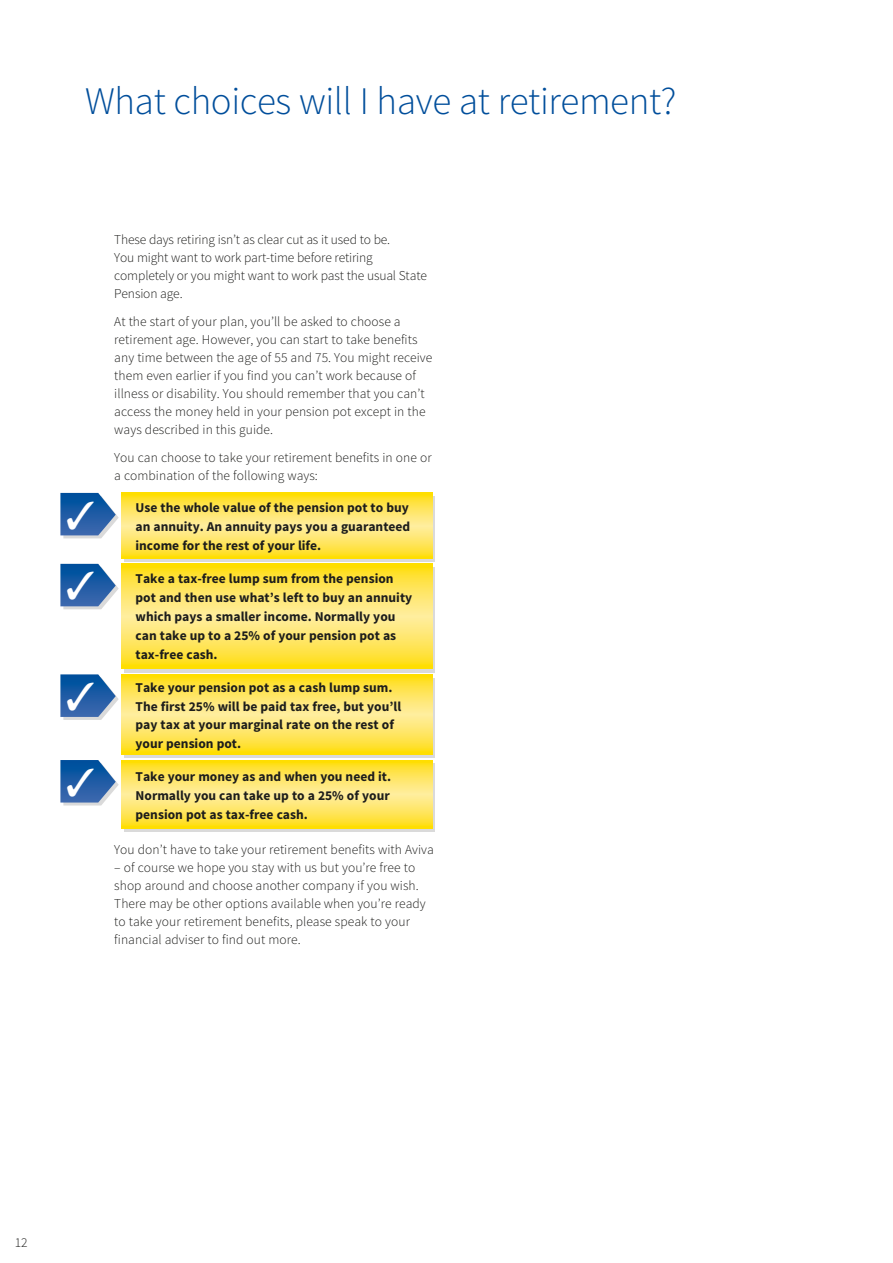
<style>
.page{position:relative;width:893px;height:1263px;background:#fff}
.page>*{position:absolute;margin:0;border:0;box-sizing:border-box;transform-origin:0 0}
.t1{font:300 39px "Source Sans Pro";letter-spacing:-.01em;color:#004e9b}
.t2{font:300 13.5px/18px "Source Sans Pro";letter-spacing:.005em;color:#1d1d1b}
.t3{font:700 13.5px/18.9px "Source Sans Pro";color:#1d1d1b;text-align:justify}
</style>
<div class="page">
<div style="left:125px;top:496px;width:310px;height:66px;background:#dadada"></div>
<svg style="left:122px;top:493px;width:310px;height:66px;background:#ffe559"></svg>
<div style="left:125px;top:567px;width:310px;height:106px;background:#dadada"></div>
<svg style="left:122px;top:564px;width:310px;height:105px;background:#ffe559"></svg>
<svg style="left:125px;top:678px;width:310px;height:80px"></svg>
<div style="left:125px;top:763px;width:310px;height:68px;background:linear-gradient(to right,#dadada,#dadada)"></div>
<svg style="left:122px;top:674px;width:310px;height:80px;background:#ffe559"></svg>
<svg style="left:122px;top:760px;width:310px;height:68px;background:#ffe55a"></svg>
<svg style="left:60px;top:493px;width:59px;height:116px"></svg>
<svg style="left:60px;top:674px;width:59px;height:131px"></svg>
<h1 class="t1" style="left:85px;top:78px;width:593px">What choices will I have at retirement?</h1>
<p class="t2" style="left:114px;top:231px;width:314px">These days retiring isn’t as clear cut as it used to be.<br>You might want to work part-time before retiring completely or you might want to work past the usual State Pension age.</p>
<p class="t2" style="left:114px;top:312px;width:320px">At the start of your plan, you’ll be asked to choose a retirement age. However, you can start to take benefits any time between the age of 55 and 75. You might receive them even earlier if you find you can’t work because of illness or disability. You should remember that you can’t access the money held in your pension pot except in the ways described in this guide.</p>
<p class="t2" style="left:114px;top:448px;width:319px">You can choose to take your retirement benefits in one or a combination of the following ways:</p>
<p class="t3" style="left:136px;top:499px;width:276px">Use the whole value of the pension pot to buy an annuity. An annuity pays you a guaranteed income for the rest of your life.</p>
<p class="t3" style="left:136px;top:570px;width:278px;text-align:left">Take a tax-free lump sum from the pension pot and then use what’s left to buy an annuity which pays a smaller income. Normally you can take up to a 25% of your pension pot as tax-free cash.</p>
<p class="t3" style="left:136px;top:678px;width:267px;text-align:left">Take your pension pot as a cash lump sum.<br>The first 25% will be paid tax free, but you’ll pay tax at your marginal rate on the rest of your pension pot.</p>
<p class="t3" style="left:136px;top:768px;width:257px">Take your money as and when you need it.<br>Normally you can take up to a 25% of your pension pot as tax-free cash.</p>
<p class="t2" style="left:114px;top:841px;width:321px">You don’t have to take your retirement benefits with Aviva</p>
<p class="t2" style="left:114px;top:859px;width:313px">– of course we hope you stay with us but you’re free to shop around and choose another company if you wish.<br>There may be other options available when you’re ready to take your retirement benefits, please speak to your financial adviser to find out more.</p>
<p class="t2" style="left:15px;top:1233px;width:14px">12</p>
</div>
